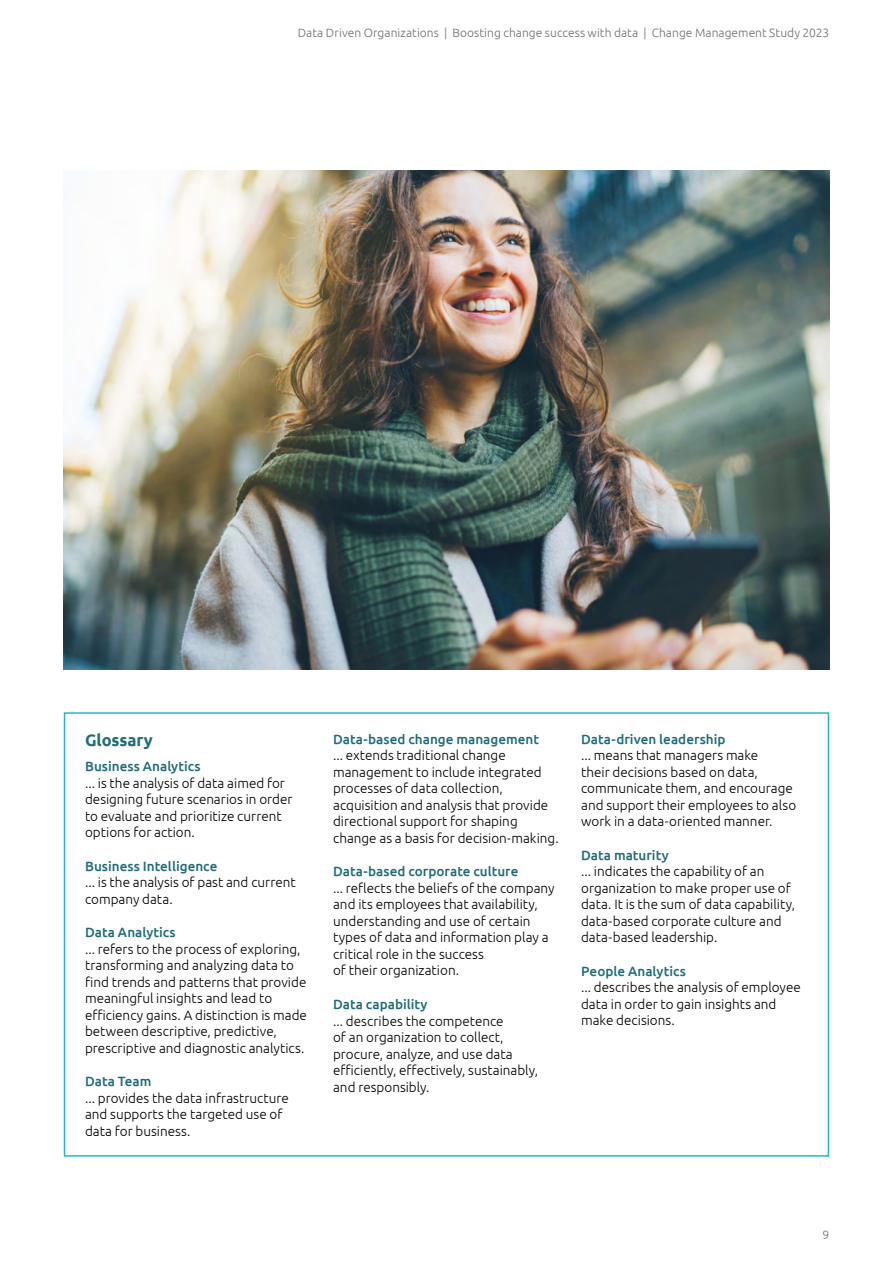
<style>
.page{position:relative;width:893px;height:1263px;background:#fff}
.page>*{position:absolute;margin:0;border:0;box-sizing:border-box;transform-origin:0 0}
.t1{font:700 16.5px "Ubuntu";letter-spacing:-.005em;color:#216c78}
.t2{font:300 13.5px/16.5px "Ubuntu";color:#000}
.t3{font:500 13.5px "Ubuntu";color:#216c78}
.t4{font:300 12px "Ubuntu";letter-spacing:.005em;color:#706f6f}
</style>
<div class="page">
<div style="left:64px;top:712px;width:765px;height:445px;border:2px solid #23b7c5"></div>
<img style="left:64px;top:170px;width:765px;height:500px">
<p class="t4" style="left:298px;top:25px;width:533px">Data Driven Organizations | Boosting change success with data | Change Management Study 2023</p>
<p class="t1" style="left:85px;top:730px;width:69px">Glossary</p>
<p class="t3" style="left:85px;top:758px;width:117px">Business Analytics</p>
<p class="t2" style="left:85px;top:774px;width:209px">... is the analysis of data aimed for designing future scenarios in order to evaluate and prioritize current options for action.</p>
<p class="t3" style="left:85px;top:857px;width:134px">Business Intelligence</p>
<p class="t2" style="left:85px;top:874px;width:212px">... is the analysis of past and current company data.</p>
<p class="t3" style="left:85px;top:924px;width:92px">Data Analytics</p>
<p class="t2" style="left:85px;top:940px;width:223px">... refers to the process of exploring, transforming and analyzing data to find trends and patterns that provide meaningful insights and lead to efficiency gains. A distinction is made between descriptive, predictive, prescriptive and diagnostic analytics.</p>
<p class="t3" style="left:85px;top:1073px;width:68px">Data Team</p>
<p class="t2" style="left:85px;top:1089px;width:205px">... provides the data infrastructure and supports the targeted use of data for business.</p>
<p class="t3" style="left:333px;top:731px;width:207px">Data-based change management</p>
<p class="t2" style="left:333px;top:747px;width:227px">... extends traditional change management to include integrated processes of data collection, acquisition and analysis that provide directional support for shaping change as a basis for decision-making.</p>
<p class="t3" style="left:333px;top:863px;width:187px">Data-based corporate culture</p>
<p class="t2" style="left:333px;top:879px;width:223px">... reflects the beliefs of the company and its employees that availability, understanding and use of certain types of data and information play a critical role in the success<br>of their organization.</p>
<p class="t3" style="left:333px;top:996px;width:96px">Data capability</p>
<p class="t2" style="left:333px;top:1012px;width:206px">... describes the competence<br>of an organization to collect, procure, analyze, and use data efficiently, effectively, sustainably, and responsibly.</p>
<p class="t3" style="left:581px;top:731px;width:146px">Data-driven leadership</p>
<p class="t2" style="left:581px;top:747px;width:217px">... means that managers make<br>their decisions based on data, communicate them, and encourage and support their employees to also work in a data-oriented manner.</p>
<p class="t3" style="left:581px;top:846px;width:89px">Data maturity</p>
<p class="t2" style="left:581px;top:863px;width:215px">... indicates the capability of an organization to make proper use of data. It is the sum of data capability, data-based corporate culture and data-based leadership.</p>
<p class="t3" style="left:581px;top:962px;width:106px">People Analytics</p>
<p class="t2" style="left:581px;top:979px;width:221px">... describes the analysis of employee data in order to gain insights and make decisions.</p>
<p class="t4" style="left:822px;top:1227px;width:8px">9</p>
</div>
